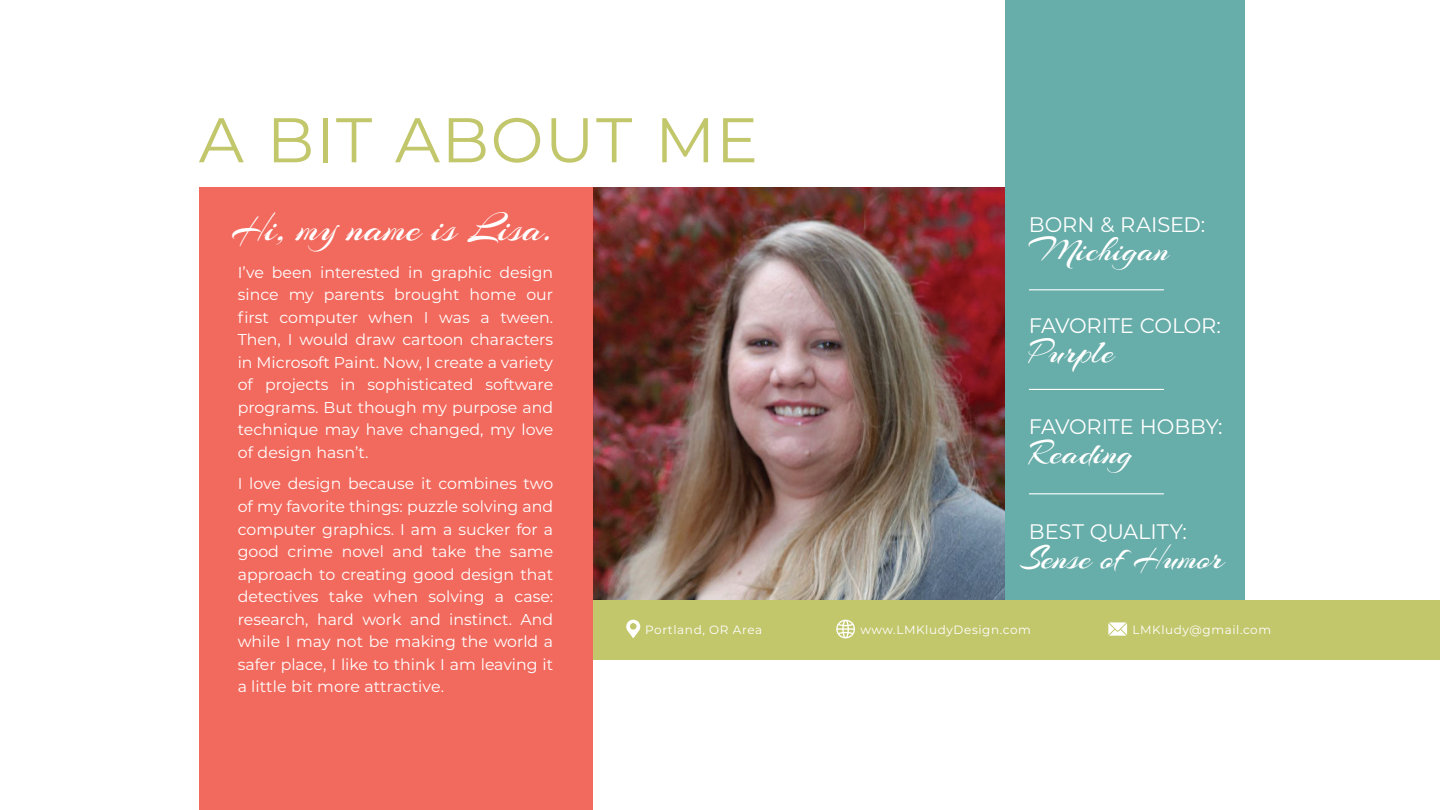
<style>
.page{position:relative;width:1440px;height:810px;background:#fff}
.page>*{position:absolute;margin:0;border:0;box-sizing:border-box;transform-origin:0 0}
.t1{font:63px "Montserrat";letter-spacing:.025em;color:#c2c76c}
.t2{font:42px "Arizonia";color:#fff}
.t3{font:36px "Arizonia";color:#fff}
.t4{font:21px "Montserrat";letter-spacing:-.005em;color:#fff}
.t5{font:15.75px/22.5px "Montserrat";color:#fff;text-align:justify}
.t6{font:12px "Montserrat";letter-spacing:.05em;color:#fff}
</style>
<div class="page">
<img style="left:593px;top:188px;width:412px;height:412px">
<div style="left:592px;top:600px;width:848px;height:60px;background:#c2c76c"></div>
<div style="left:1005px;top:0;width:240px;height:600px;background:#67ada9"></div>
<div style="left:199px;top:188px;width:394px;height:622px;background:#f26a5e"></div>
<svg style="left:1108px;top:622px;width:19px;height:14px"></svg>
<svg style="left:626px;top:620px;width:14px;height:18px"></svg>
<svg style="left:836px;top:620px;width:19px;height:18px"></svg>
<hr style="left:1029px;top:289px;width:135px;height:1px;background:#fff">
<hr style="left:1029px;top:389px;width:135px;height:1px;background:#fff">
<hr style="left:1029px;top:493px;width:135px;height:1px;background:#fff">
<h1 class="t1" style="left:199px;top:97px;width:561px">A BIT ABOUT ME</h1>
<h2 class="t2" style="left:231px;top:203px;width:322px">Hi, my name is Lisa.</h2>
<h3 class="t4" style="left:1029px;top:210px;width:178px">BORN &amp; RAISED:</h3>
<h3 class="t3" style="left:1029px;top:228px;width:142px">Michigan</h3>
<p class="t5" style="left:238px;top:261px;width:317px">I’ve been interested in graphic design since my parents brought home our first computer when I was a tween.<br>Then, I would draw cartoon characters in Microsoft Paint. Now, I create a variety of projects in sophisticated software programs. But though my purpose and technique may have changed, my love of design hasn’t.</p>
<p class="t5" style="left:238px;top:472px;width:317px">I love design because it combines two of my favorite things: puzzle solving and computer graphics. I am a sucker for a good crime novel and take the same approach to creating good design that detectives take when solving a case: research, hard work and instinct. And while I may not be making the world a safer place, I like to think I am leaving it a little bit more attractive.</p>
<h3 class="t4" style="left:1029px;top:311px;width:194px">FAVORITE COLOR:</h3>
<h3 class="t3" style="left:1029px;top:329px;width:87px">Purple</h3>
<h3 class="t4" style="left:1029px;top:413px;width:195px">FAVORITE HOBBY:</h3>
<h3 class="t3" style="left:1029px;top:431px;width:105px">Reading</h3>
<h3 class="t4" style="left:1029px;top:517px;width:160px">BEST QUALITY:</h3>
<h3 class="t3" style="left:1020px;top:535px;width:205px">Sense of Humor</h3>
<p class="t6" style="left:645px;top:621px;width:119px">Portland, OR Area</p>
<p class="t6" style="left:860px;top:621px;width:172px">www.LMKludyDesign.com</p>
<p class="t6" style="left:1132px;top:621px;width:140px">LMKludy@gmail.com</p>
</div>
